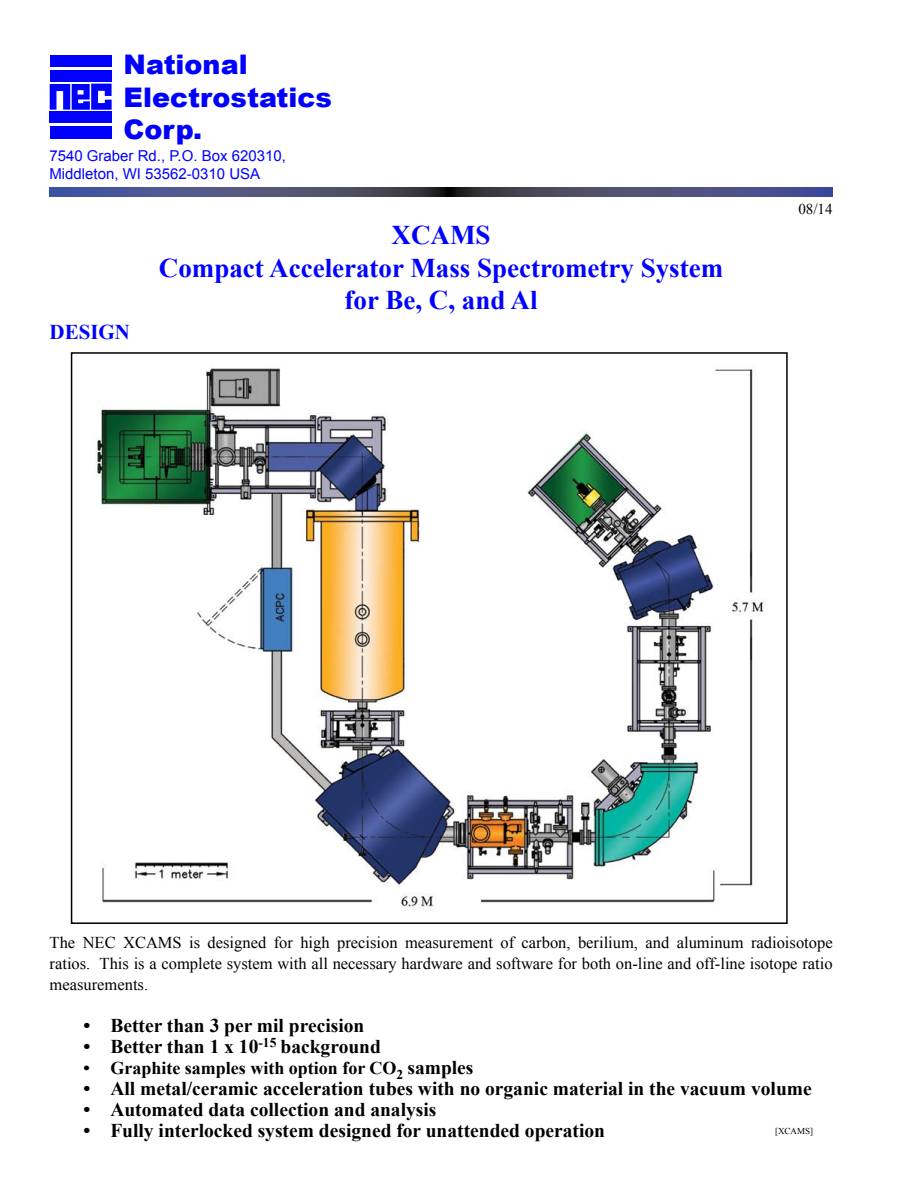
<style>
.page{position:relative;width:918px;height:1188px;background:#fff}
.page>*{position:absolute;margin:0;border:0;box-sizing:border-box;transform-origin:0 0}
.t1{font:700 27px/32.4px "Times New Roman";color:#00f;text-align:center}
.t2{font:900 27px/32.4px "Arial";color:#00f}
.t3{font:700 21px "Times New Roman";color:#00f}
.t4{font:700 19.5px "Times New Roman";color:#000}
.t5{font:700 18px "Times New Roman";color:#000}
.t6{font:16.5px/21px "Times New Roman";color:#000;text-align:justify}
.t7{font:15px/18px "Arial";color:#00f}
.t8{font:15px "Times New Roman";color:#000}
.t9{font:9px "Times New Roman";color:#000}
.s1{font-size:19.5px}
</style>
<div class="page">
<div style="left:50px;top:55px;width:62px;height:12px;background:#00f"></div>
<div style="left:50px;top:70px;width:61px;height:12px;background:#00f"></div>
<div style="left:49px;top:112px;width:63px;height:11px;background:#00f"></div>
<div style="left:50px;top:127px;width:62px;height:12px;background:#00f"></div>
<svg style="left:50px;top:84px;width:62px;height:26px"></svg>
<svg style="left:50px;top:188px;width:783px;height:8px"></svg>
<img style="left:95px;top:368px;width:670px;height:543px">
<h1 class="t2" style="left:124px;top:47px;width:210px">National<br>Electrostatics<br>Corp.</h1>
<p class="t7" style="left:49px;top:147px;width:238px">7540 Graber Rd., P.O. Box 620310,<br>Middleton, WI 53562-0310 USA</p>
<p class="t3" style="left:50px;top:318px;width:82px">DESIGN</p>
<h1 class="t1" style="left:159px;top:218px;width:566px">XCAMS<br>Compact Accelerator Mass Spectrometry System for Be, C, and Al</h1>
<p class="t8" style="left:798px;top:199px;width:36px">08/14</p>
<p class="t6" style="left:50px;top:932px;width:785px">The NEC XCAMS is designed for high precision measurement of carbon, berilium, and aluminum radioisotope ratios. This is a complete system with all necessary hardware and software for both on-line and off-line isotope ratio measurements.</p>
<p class="t4" style="left:83px;top:1012px;width:283px">• Better than 3 per mil precision</p>
<p class="t4" style="left:83px;top:1033px;width:299px">• Better than 1 x 10<sup>-15</sup> background</p>
<p class="t5" style="left:83px;top:1056px;width:392px">• Graphite samples with option for CO<sub>2</sub> <span class="s1">samples</span></p>
<p class="t4" style="left:83px;top:1075px;width:730px">• All metal/ceramic acceleration tubes with no organic material in the vacuum volume</p>
<p class="t4" style="left:83px;top:1096px;width:355px">• Automated data collection and analysis</p>
<p class="t4" style="left:83px;top:1117px;width:523px">• Fully interlocked system designed for unattended operation</p>
<p class="t9" style="left:775px;top:1125px;width:39px">[XCAMS]</p>
</div>
